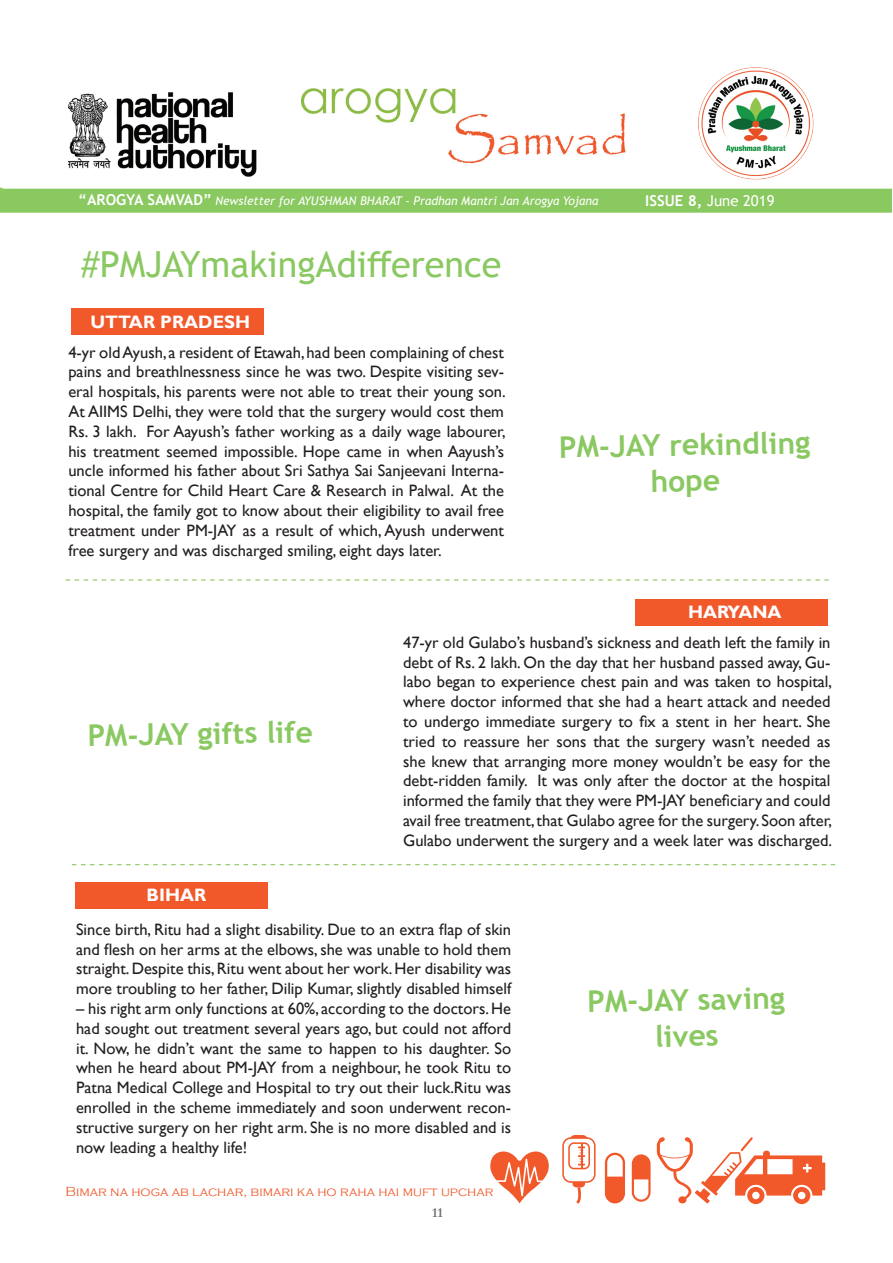
<style>
.page{position:relative;width:893px;height:1263px;background:#fff}
.page>*{position:absolute;margin:0;border:0;box-sizing:border-box;transform-origin:0 0}
.t1{font:36px "Trebuchet MS";color:#8ac861}
.t2{font:700 30px/36px "Trebuchet MS";color:#8ac861;text-align:center}
.t3{font:700 18px "Gill Sans";color:#fff}
.t4{font:16.5px/19.8px "Gill Sans";color:#231f20;text-align:justify}
.t5{font:15px "Trebuchet MS";color:#fff}
.t6{font:300 13.5px "Copperplate Gothic";color:#f1592b}
.t7{font:700 13.5px "Garamond";color:#6c6d70}
.t8{font:italic 12px "Trebuchet MS";color:#fff}
.s1{font-weight:700;font-style:normal;font-size:15px}
.s2{font-weight:700}
</style>
<div class="page">
<hr style="left:0;top:188px;width:2px;height:24px;background:#8ac860">
<div style="left:0;top:189px;width:892px;height:24px;background:#8ac860"></div>
<img style="left:68px;top:92px;width:189px;height:84px">
<img style="left:301px;top:88px;width:325px;height:76px">
<img style="left:698px;top:67px;width:116px;height:113px">
<svg style="left:562px;top:1135px;width:34px;height:68px"></svg>
<svg style="left:490px;top:1151px;width:59px;height:52px"></svg>
<svg style="left:605px;top:1153px;width:20px;height:50px"></svg>
<svg style="left:632px;top:1154px;width:19px;height:48px"></svg>
<svg style="left:657px;top:1137px;width:168px;height:67px"></svg>
<svg style="left:72px;top:864px;width:763px;height:1px"></svg>
<svg style="left:66px;top:579px;width:763px;height:2px"></svg>
<div style="left:636px;top:599px;width:192px;height:26px;background:#f1592b"></div>
<div style="left:71px;top:308px;width:192px;height:27px;background:#f1592b"></div>
<div style="left:75px;top:882px;width:192px;height:26px;background:#f1592b"></div>
<p class="t8" style="left:78px;top:193px;width:522px"><span class="s1">“AROGYA SAMVAD”</span> Newsletter for AYUSHMAN BHARAT - Pradhan Mantri Jan Arogya Yojana</p>
<p class="t5" style="left:645px;top:191px;width:131px"><span class="s2">ISSUE 8,</span> June 2019</p>
<h1 class="t1" style="left:81px;top:242px;width:422px">#PMJAYmakingAdifference</h1>
<p class="t3" style="left:90px;top:311px;width:161px">UTTAR PRADESH</p>
<p class="t4" style="left:68px;top:342px;width:439px">4-yr old Ayush, a resident of Etawah, had been complaining of chest pains and breathlnessness since he was two. Despite visiting sev&shy;eral hospitals, his parents were not able to treat their young son.<br>At AIIMS Delhi, they were told that the surgery would cost them Rs. 3 lakh. For Aayush’s father working as a daily wage labourer, his treatment seemed impossible. Hope came in when Aayush’s uncle informed his father about Sri Sathya Sai Sanjeevani Interna&shy;tional Centre for Child Heart Care &amp; Research in Palwal. At the hospital, the family got to know about their eligibility to avail free treatment under PM-JAY as a result of which, Ayush underwent free surgery and was discharged smiling, eight days later.</p>
<h2 class="t2" style="left:559px;top:429px;width:253px;rotate:-1deg">PM-JAY rekindling hope</h2>
<p class="t3" style="left:688px;top:601px;width:95px">HARYANA</p>
<h2 class="t2" style="left:87px;top:717px;width:227px;rotate:-1deg">PM-JAY gifts life</h2>
<p class="t3" style="left:147px;top:884px;width:61px">BIHAR</p>
<p class="t4" style="left:403px;top:633px;width:431px">47-yr old Gulabo’s husband’s sickness and death left the family in debt of Rs. 2 lakh. On the day that her husband passed away, Gu&shy;labo began to experience chest pain and was taken to hospital, where doctor informed that she had a heart attack and needed to undergo immediate surgery to fix a stent in her heart. She tried to reassure her sons that the surgery wasn’t needed as she knew that arranging more money wouldn’t be easy for the debt-ridden family. It was only after the doctor at the hospital informed the family that they were PM-JAY beneficiary and could avail free treatment, that Gulabo agree for the surgery. Soon after, Gulabo underwent the surgery and a week later was discharged.</p>
<p class="t4" style="left:76px;top:919px;width:437px">Since birth, Ritu had a slight disability. Due to an extra flap of skin and flesh on her arms at the elbows, she was unable to hold them straight. Despite this, Ritu went about her work. Her disability was more troubling to her father, Dilip Kumar, slightly disabled himself</p>
<p class="t4" style="left:76px;top:999px;width:437px">– his right arm only functions at 60%, according to the doctors. He had sought out treatment several years ago, but could not afford it. Now, he didn’t want the same to happen to his daughter. So when he heard about PM-JAY from a neighbour, he took Ritu to Patna Medical College and Hospital to try out their luck.Ritu was enrolled in the scheme immediately and soon underwent recon&shy;structive surgery on her right arm. She is no more disabled and is now leading a healthy life!</p>
<p class="t6" style="left:66px;top:1184px;width:429px">Bimar na hoga ab lachar, bimari ka ho raha hai muft upchar</p>
<p class="t7" style="left:432px;top:1204px;width:12px">11</p>
<h2 class="t2" style="left:587px;top:983px;width:199px;rotate:-1deg">PM-JAY saving lives</h2>
</div>
